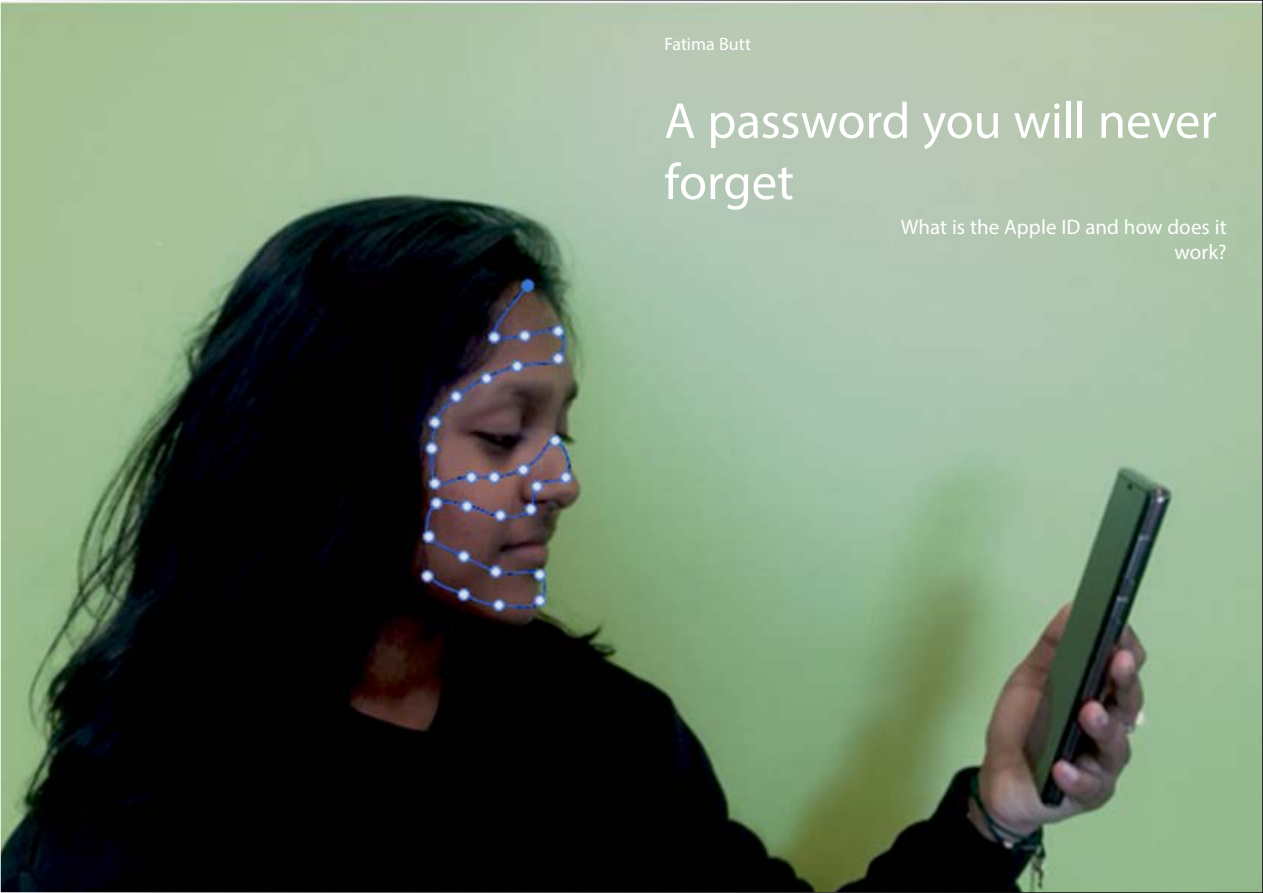
<style>
.page{position:relative;width:1263px;height:893px;background:#fff}
.page>*{position:absolute;margin:0;border:0;box-sizing:border-box;transform-origin:0 0}
.t1{font:51px/61.2px "Myriad Pro";letter-spacing:-.005em;color:#fff}
.t2{font:21px/25.2px "Myriad Pro";color:#fff;text-align:right}
.t3{font:18px "Myriad Pro";color:#fff}
</style>
<div class="page">
<img style="left:3px;top:3px;width:1257px;height:887px">
<p class="t3" style="left:664px;top:33px;width:88px">Fatima Butt</p>
<h1 class="t1" style="left:664px;top:89px;width:554px">A password you will never forget</h1>
<p class="t2" style="left:901px;top:214px;width:327px">What is the Apple ID and how does it work?</p>
</div>
